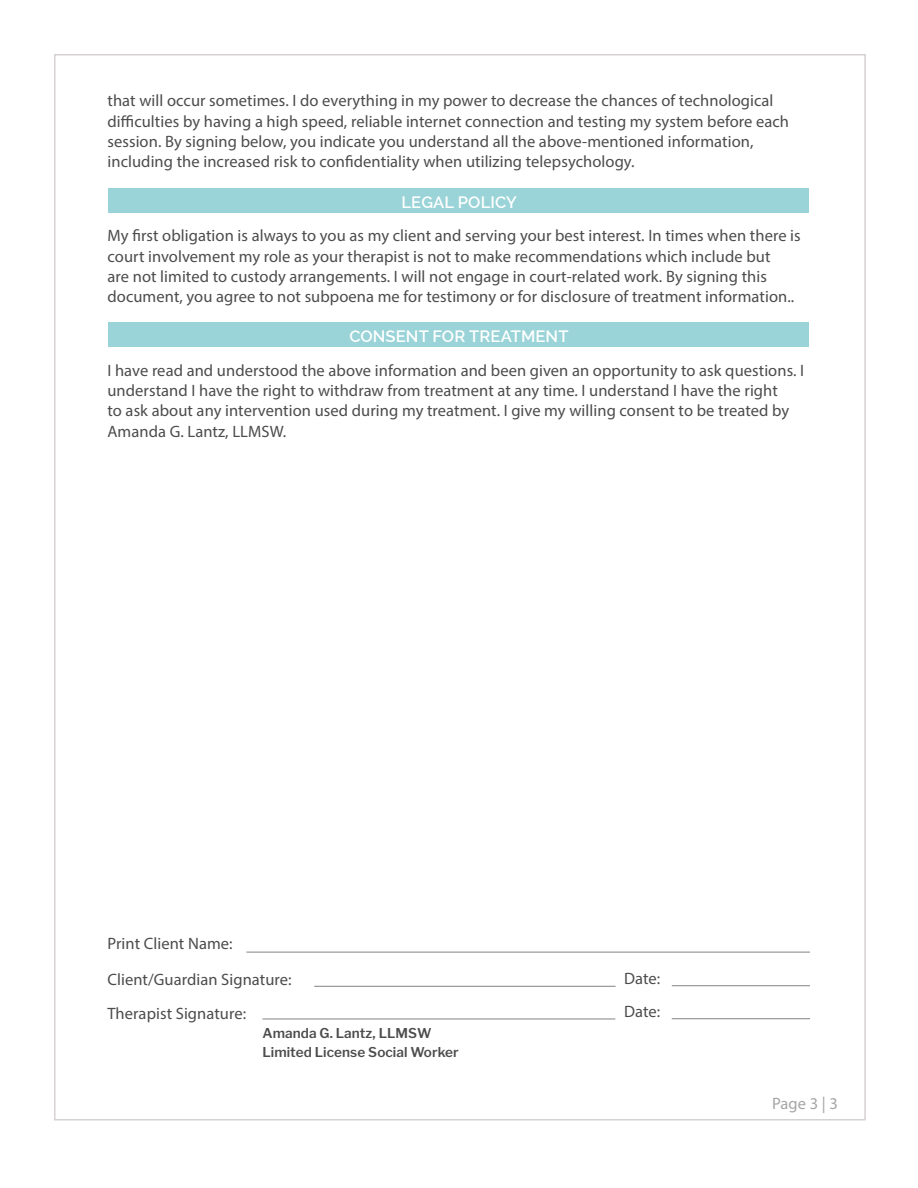
<style>
.page{position:relative;width:918px;height:1188px;background:#fff}
.page>*{position:absolute;margin:0;border:0;box-sizing:border-box;transform-origin:0 0}
.t1{font:16.5px/20.2px "Myriad Pro";letter-spacing:.005em;color:#4c4c4c}
.Header-P{font:600 16.5px "Raleway";letter-spacing:.005em;color:#fff}
.t2{font:16.5px "Myriad Pro";color:#a5a5a5}
.t3{font:600 13.5px/19.5px "Libre Franklin";letter-spacing:.005em;color:#4c4c4c}
</style>
<div class="page">
<div style="left:109px;top:188px;width:700px;height:24px;background:#9ad4d8"></div>
<div style="left:109px;top:322px;width:700px;height:25px;background:#9ad4d8"></div>
<hr style="left:314px;top:986px;width:302px;height:1px;background:#4b4c4c">
<hr style="left:672px;top:985px;width:138px;height:1px;background:#4b4c4c">
<hr style="left:262px;top:1019px;width:353px;height:1px;background:#4b4c4c">
<hr style="left:672px;top:1018px;width:138px;height:1px;background:#4b4c4c">
<hr style="left:246px;top:952px;width:564px;height:1px;background:#4b4c4c">
<p class="t1" style="left:107px;top:91px;width:683px">that will occur sometimes. I do everything in my power to decrease the chances of technological difficulties by having a high speed, reliable internet connection and testing my system before each session. By signing below, you indicate you understand all the above-mentioned information, including the increased risk to confidentiality when utilizing telepsychology.</p>
<p class="Header-P" style="left:401px;top:192px;width:117px">LEGAL POLICY</p>
<p class="t1" style="left:107px;top:226px;width:695px">My first obligation is always to you as my client and serving your best interest. In times when there is</p>
<p class="t1" style="left:107px;top:246px;width:688px">court involvement my role as your therapist is not to make recommendations which include but are not limited to custody arrangements. I will not engage in court-related work. By signing this document, you agree to not subpoena me for testimony or for disclosure of treatment information..</p>
<p class="Header-P" style="left:349px;top:327px;width:221px">CONSENT FOR TREATMENT</p>
<p class="t1" style="left:107px;top:360px;width:698px">I have read and understood the above information and been given an opportunity to ask questions. I</p>
<p class="t1" style="left:107px;top:380px;width:683px">understand I have the right to withdraw from treatment at any time. I understand I have the right to ask about any intervention used during my treatment. I give my willing consent to be treated by<br>Amanda G. Lantz, LLMSW.</p>
<p class="t1" style="left:107px;top:933px;width:127px">Print Client Name:</p>
<p class="t1" style="left:107px;top:969px;width:186px">Client/Guardian Signature:</p>
<p class="t1" style="left:624px;top:968px;width:38px">Date:</p>
<p class="t1" style="left:107px;top:1003px;width:140px">Therapist Signature:</p>
<p class="t1" style="left:624px;top:1002px;width:38px">Date:</p>
<p class="t3" style="left:262px;top:1023px;width:198px">Amanda G. Lantz, LLMSW<br>Limited License Social Worker</p>
<p class="t2" style="left:772px;top:1093px;width:67px">Page 3 | 3</p>
</div>
